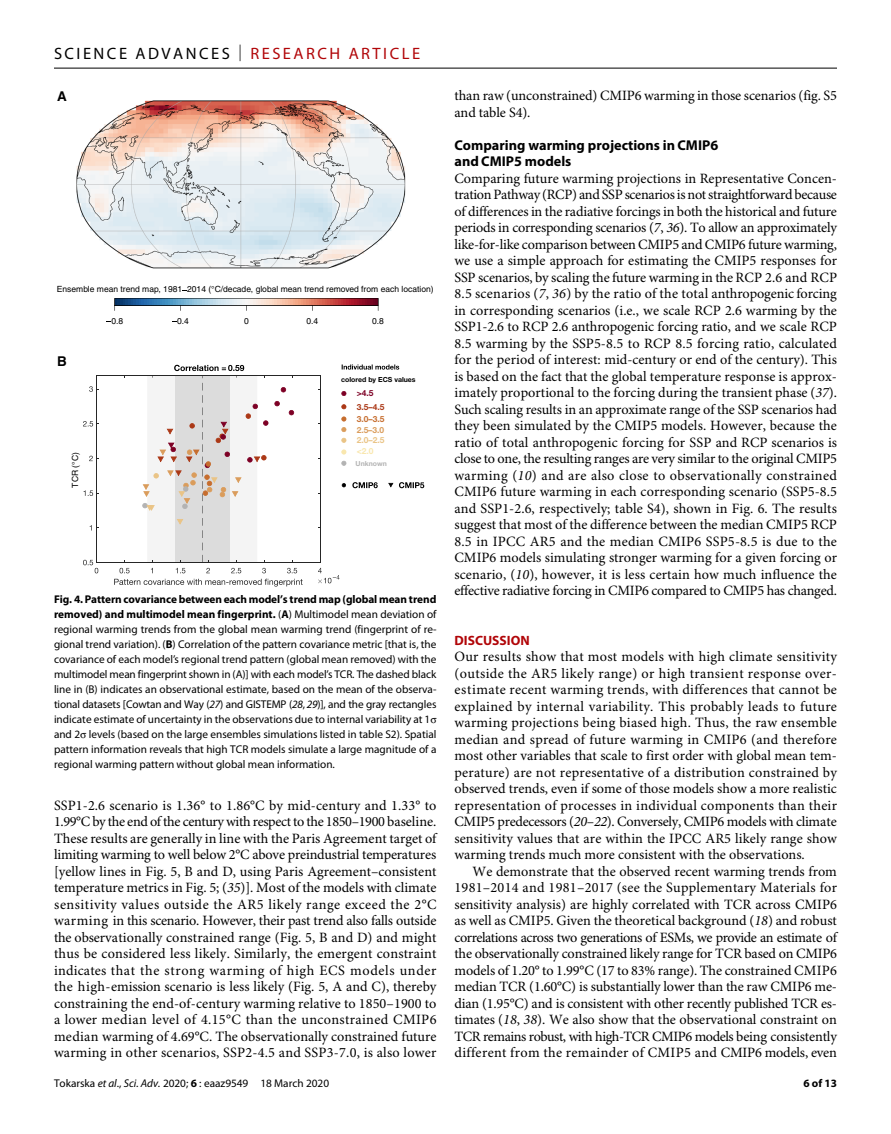
<style>
.page{position:relative;width:891px;height:1134px;background:#fff}
.page>*{position:absolute;margin:0;border:0;box-sizing:border-box;transform-origin:0 0}
.t1{font:16.5px "Myriad Pro";letter-spacing:.15em;color:#000}
.t2{font:14.25px/16.5px "Minion Pro";color:#000;text-align:justify}
.t3{font:700 14.25px/16.5px "Myriad Pro";color:#000}
.t4{font:700 13.5px "Myriad Pro";color:#b10508}
.t5{font:700 13.5px "Helvetica";color:#000}
.t6{font:11.25px/15px "Myriad Pro";color:#000;text-align:justify}
.t7{font:700 11.25px "Myriad Pro";color:#000}
.t8{font:8.55px "Helvetica";color:#000}
.t9{font:700 8.4px "Helvetica Neue";color:#eac486}
.t10{font:700 8.4px "Helvetica Neue";color:#da9c5b}
.t11{font:700 8.4px "Helvetica Neue";color:#c66d2e}
.t12{font:700 8.4px "Helvetica Neue";color:#ab3816}
.t13{font:700 8.4px "Helvetica Neue";color:#f9e7ae}
.t14{font:700 8.4px "Helvetica Neue";color:#7d0025}
.t15{font:700 7.05px "Helvetica Neue";color:#000}
.t16{font:700 6.9px "Helvetica Neue";color:#b3b3b3}
.s1{font-weight:300}
.s2{color:#b10508}
.s3{font-weight:700}
.s4{font-style:italic}
</style>
<div class="page">
<hr style="left:54px;top:68px;width:783px;height:1px;background:#000">
<img style="left:76px;top:100px;width:330px;height:169px">
<hr style="left:96px;top:375px;width:1px;height:188px;background:#262626">
<hr style="left:320px;top:375px;width:1px;height:188px;background:#262626">
<svg style="left:83px;top:490px;width:16px;height:6px"></svg>
<svg style="left:89px;top:456px;width:10px;height:5px"></svg>
<svg style="left:83px;top:421px;width:16px;height:6px"></svg>
<svg style="left:89px;top:386px;width:10px;height:6px"></svg>
<svg style="left:289px;top:410px;width:5px;height:5px"></svg>
<svg style="left:281px;top:387px;width:5px;height:5px"></svg>
<svg style="left:274px;top:401px;width:6px;height:5px"></svg>
<hr style="left:96px;top:375px;width:224px;height:1px;background:#262626">
<svg style="left:120px;top:560px;width:10px;height:13px"></svg>
<svg style="left:142px;top:365px;width:126px;height:208px"></svg>
<svg style="left:287px;top:560px;width:10px;height:13px"></svg>
<svg style="left:114px;top:579px;width:189px;height:8px"></svg>
<svg style="left:318px;top:567px;width:22px;height:16px"></svg>
<svg style="left:83px;top:560px;width:16px;height:13px"></svg>
<hr style="left:96px;top:562px;width:224px;height:1px;background:#262626">
<svg style="left:114px;top:298px;width:265px;height:13px"></svg>
<svg style="left:341px;top:404px;width:5px;height:5px"></svg>
<svg style="left:341px;top:417px;width:5px;height:15px"></svg>
<svg style="left:341px;top:438px;width:5px;height:5px"></svg>
<svg style="left:341px;top:450px;width:5px;height:5px"></svg>
<svg style="left:341px;top:461px;width:5px;height:5px"></svg>
<svg style="left:341px;top:391px;width:5px;height:5px"></svg>
<svg style="left:342px;top:483px;width:4px;height:4px"></svg>
<svg style="left:342px;top:365px;width:57px;height:5px"></svg>
<svg style="left:352px;top:482px;width:72px;height:6px"></svg>
<p class="t1" style="left:54px;top:40px;width:368px">SCIENCE ADVANCES <span class="s1">|</span> <span class="s2">RESEARCH ARTICLE</span></p>
<p class="t5" style="left:57px;top:88px;width:11px">A</p>
<p class="t8" style="left:57px;top:284px;width:378px">Ensemble mean trend map, 1981 2014 (°C/decade, global mean trend removed from each location)</p>
<p class="t8" style="left:111px;top:316px;width:13px">0.8</p>
<p class="t8" style="left:177px;top:316px;width:13px">0.4</p>
<p class="t8" style="left:244px;top:316px;width:6px">0</p>
<p class="t8" style="left:306px;top:316px;width:13px">0.4</p>
<p class="t8" style="left:372px;top:316px;width:13px">0.8</p>
<p class="t5" style="left:57px;top:353px;width:11px">B</p>
<p class="t8" style="left:70px;top:488px;width:37px;rotate:-90deg">TCR (°C)</p>
<p class="t15" style="left:341px;top:374px;width:76px">colored by ECS values</p>
<p class="t14" style="left:357px;top:387px;width:18px">&gt;4.5</p>
<p class="t12" style="left:357px;top:400px;width:29px">3.5–4.5</p>
<p class="t11" style="left:357px;top:412px;width:29px">3.0–3.5</p>
<p class="t10" style="left:357px;top:423px;width:29px">2.5–3.0</p>
<p class="t9" style="left:357px;top:434px;width:29px">2.0–2.5</p>
<p class="t13" style="left:357px;top:445px;width:18px">&lt;2.0</p>
<p class="t16" style="left:356px;top:458px;width:33px">Unknown</p>
<p class="t6" style="left:54px;top:592px;width:384px"><span class="s3">Fig. 4. Pattern covariance between each model’s trend map (global mean trend removed) and multimodel mean fingerprint.</span> (<span class="s3">A</span>) Multimodel mean deviation of regional warming trends from the global mean warming trend (fingerprint of re&shy;gional trend variation). (<span class="s3">B</span>) Correlation of the pattern covariance metric [that is, the covariance of each model’s regional trend pattern (global mean removed) with the multimodel mean fingerprint shown in (A)] with each model’s TCR. The dashed black line in (B) indicates an observational estimate, based on the mean of the observa&shy;tional datasets [Cowtan and Way (<span class="s4">27</span>) and GISTEMP (<span class="s4">28</span>, <span class="s4">29</span>)], and the gray rectangles indicate estimate of uncertainty in the observations due to internal variability at 1▲ and 2▲ levels (based on the large ensembles simulations listed in table S2). Spatial pattern information reveals that high TCR models simulate a large magnitude of a regional warming pattern without global mean information.</p>
<p class="t2" style="left:54px;top:798px;width:384px">SSP1-2.6 scenario is 1.36° to 1.86°C by mid-century and 1.33° to 1.99°C by the end of the century with respect to the 1850–1900 baseline.<br>These results are generally in line with the Paris Agreement target of limiting warming to well below 2°C above preindustrial temperatures [yellow lines in Fig. 5, B and D, using Paris Agreement–consistent temperature metrics in Fig. 5; (<span class="s4">35</span>)]. Most of the models with climate sensitivity values outside the AR5 likely range exceed the 2°C warming in this scenario. However, their past trend also falls outside the observationally constrained range (Fig. 5, B and D) and might thus be considered less likely. Similarly, the emergent constraint indicates that the strong warming of high ECS models under the high-emission scenario is less likely (Fig. 5, A and C), thereby constraining the end-of-century warming relative to 1850–1900 to a lower median level of 4.15°C than the unconstrained CMIP6 median warming of 4.69°C. The observationally constrained future warming in other scenarios, SSP2-4.5 and SSP3-7.0, is also lower</p>
<p class="t6" style="left:54px;top:1076px;width:277px">Tokarska <span class="s4">et al</span>., <span class="s4">Sci. Adv.</span> 2020; <span class="s3">6</span> : eaaz9549 18 March 2020</p>
<p class="t2" style="left:454px;top:89px;width:384px">than raw (unconstrained) CMIP6 warming in those scenarios (fig. S5 and table S4).</p>
<p class="t3" style="left:454px;top:135px;width:265px">Comparing warming projections in CMIP6 and CMIP5 models</p>
<p class="t2" style="left:454px;top:171px;width:384px">Comparing future warming projections in Representative Concen&shy;tration Pathway (RCP) and SSP scenarios is not straightforward because of differences in the radiative forcings in both the historical and future periods in corresponding scenarios (<span class="s4">7</span>, <span class="s4">36</span>). To allow an approximately like-for-like comparison between CMIP5 and CMIP6 future warming, we use a simple approach for estimating the CMIP5 responses for SSP scenarios, by scaling the future warming in the RCP 2.6 and RCP 8.5 scenarios (<span class="s4">7</span>, <span class="s4">36</span>) by the ratio of the total anthropogenic forcing in corresponding scenarios (i.e., we scale RCP 2.6 warming by the SSP1-2.6 to RCP 2.6 anthropogenic forcing ratio, and we scale RCP 8.5 warming by the SSP5-8.5 to RCP 8.5 forcing ratio, calculated for the period of interest: mid-century or end of the century). This is based on the fact that the global temperature response is approx&shy;imately proportional to the forcing during the transient phase (<span class="s4">37</span>).<br>Such scaling results in an approximate range of the SSP scenarios had they been simulated by the CMIP5 models. However, because the ratio of total anthropogenic forcing for SSP and RCP scenarios is close to one, the resulting ranges are very similar to the original CMIP5 warming (<span class="s4">10</span>) and are also close to observationally constrained CMIP6 future warming in each corresponding scenario (SSP5-8.5 and SSP1-2.6, respectively; table S4), shown in Fig. 6. The results suggest that most of the difference between the median CMIP5 RCP 8.5 in IPCC AR5 and the median CMIP6 SSP5-8.5 is due to the CMIP6 models simulating stronger warming for a given forcing or scenario, (<span class="s4">10</span>), however, it is less certain how much influence the effective radiative forcing in CMIP6 compared to CMIP5 has changed.</p>
<p class="t4" style="left:454px;top:629px;width:77px">DISCUSSION</p>
<p class="t2" style="left:454px;top:650px;width:384px">Our results show that most models with high climate sensitivity (outside the AR5 likely range) or high transient response over&shy;estimate recent warming trends, with differences that cannot be explained by internal variability. This probably leads to future warming projections being biased high. Thus, the raw ensemble median and spread of future warming in CMIP6 (and therefore most other variables that scale to first order with global mean tem&shy;perature) are not representative of a distribution constrained by observed trends, even if some of those models show a more realistic representation of processes in individual components than their CMIP5 predecessors (<span class="s4">20</span>–<span class="s4">22</span>). Conversely, CMIP6 models with climate sensitivity values that are within the IPCC AR5 likely range show warming trends much more consistent with the observations.</p>
<p class="t2" style="left:454px;top:864px;width:384px;text-indent:18px">We demonstrate that the observed recent warming trends from 1981–2014 and 1981–2017 (see the Supplementary Materials for sensitivity analysis) are highly correlated with TCR across CMIP6 as well as CMIP5. Given the theoretical background (<span class="s4">18</span>) and robust correlations across two generations of ESMs, we provide an estimate of the observationally constrained likely range for TCR based on CMIP6 models of 1.20° to 1.99°C (17 to 83% range). The constrained CMIP6 median TCR (1.60°C) is substantially lower than the raw CMIP6 me&shy;dian (1.95°C) and is consistent with other recently published TCR es&shy;timates (<span class="s4">18</span>, <span class="s4">38</span>). We also show that the observational constraint on TCR remains robust, with high-TCR CMIP6 models being consistently different from the remainder of CMIP5 and CMIP6 models, even</p>
<p class="t7" style="left:803px;top:1074px;width:35px">6 of 13</p>
</div>
